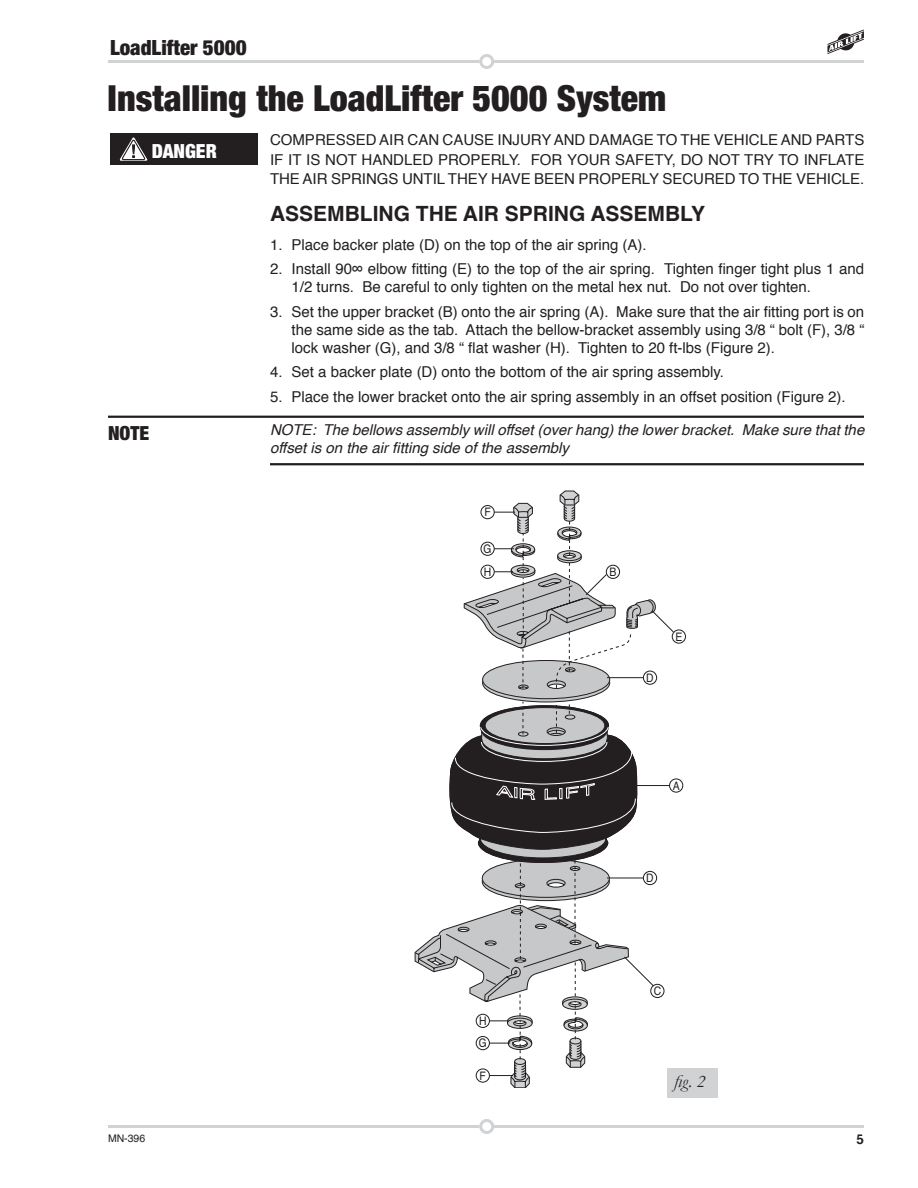
<style>
.page{position:relative;width:918px;height:1188px;background:#fff}
.page>*{position:absolute;margin:0;border:0;box-sizing:border-box;transform-origin:0 0}
.Section_Header{font:900 condensed 36px "Helvetica Neue";color:#231f20}
.section_subhead{font:700 21px "Helvetica";color:#231f20}
.t1{font:900 condensed 21px "Helvetica Neue";color:#231f20}
.Section_Header-2{font:900 condensed 19.5px "Helvetica Neue";color:#fff}
.Section_Header-3{font:900 condensed 19.5px "Helvetica Neue";color:#231f20}
.t2{font:italic 18px "Garamond";color:#231f20}
.Hanging_indent{font:15px/18px "Helvetica";color:#231f20}
.danger_text{font:15px/19.5px "Helvetica";color:#231f20;text-align:justify}
.note_text{font:italic 15px/18px "Helvetica";color:#231f20}
.t3{font:700 13.5px "Helvetica";color:#231f20}
.t4{font:11.7px "Helvetica";color:#231f20;scale:.89 1}
.t5{font:10.5px "Helvetica";color:#231f20}
</style>
<div class="page">
<hr style="left:493px;top:1125px;width:371px;height:3px;background:#d1d2d4">
<div style="left:479px;top:1119px;width:15px;height:15px;border:3px solid #d1d2d4;border-radius:50%"></div>
<hr style="left:108px;top:1125px;width:371px;height:3px;background:#d1d2d4">
<hr style="left:493px;top:60px;width:371px;height:3px;background:#d1d2d4">
<div style="left:479px;top:54px;width:15px;height:15px;border:3px solid #d1d2d4;border-radius:50%"></div>
<hr style="left:108px;top:60px;width:371px;height:3px;background:#d1d2d4">
<svg style="left:827px;top:29px;width:37px;height:25px"></svg>
<div style="left:110px;top:134px;width:148px;height:31px;background:#231f20"></div>
<svg style="left:119px;top:137px;width:29px;height:24px"></svg>
<div style="left:667px;top:1068px;width:51px;height:30px;background:#d1d2d4"></div>
<hr style="left:108px;top:416px;width:756px;height:2px;background:#231f20">
<hr style="left:270px;top:463px;width:594px;height:2px;background:#231f20">
<div style="left:672px;top:630px;width:14px;height:13px;border:1px solid #231f20;border-radius:50%"></div>
<svg style="left:489px;top:888px;width:176px;height:110px"></svg>
<svg style="left:415px;top:904px;width:214px;height:184px"></svg>
<svg style="left:449px;top:491px;width:234px;height:397px"></svg>
<h2 class="t1" style="left:110px;top:34px;width:138px">LoadLifter 5000</h2>
<p class="Section_Header" style="left:108px;top:76px;width:560px">Installing the LoadLifter 5000 System</p>
<p class="Section_Header-2" style="left:152px;top:139px;width:67px">DANGER</p>
<p class="danger_text" style="left:270px;top:131px;width:596px">COMPRESSED AIR CAN CAUSE INJURY AND DAMAGE TO THE VEHICLE AND PARTS IF IT IS NOT HANDLED PROPERLY. FOR YOUR SAFETY, DO NOT TRY TO INFLATE THE AIR SPRINGS UNTIL THEY HAVE BEEN PROPERLY SECURED TO THE VEHICLE.</p>
<p class="section_subhead" style="left:270px;top:196px;width:437px">ASSEMBLING THE AIR SPRING ASSEMBLY</p>
<p class="Hanging_indent" style="left:270px;top:236px;width:378px">1. Place backer plate (D) on the top of the air spring (A).</p>
<p class="Hanging_indent" style="left:292px;top:260px;width:574px;text-indent:-22px">2. Install 90∞ elbow fitting (E) to the top of the air spring. Tighten finger tight plus 1 and<br>1/2 turns. Be careful to only tighten on the metal hex nut. Do not over tighten.</p>
<p class="Hanging_indent" style="left:292px;top:303px;width:574px;text-align:justify;text-indent:-22px">3. Set the upper bracket (B) onto the air spring (A). Make sure that the air fitting port is on the same side as the tab. Attach the bellow-bracket assembly using 3/8 “ bolt (F), 3/8 “ lock washer (G), and 3/8 “ flat washer (H). Tighten to 20 ft-lbs (Figure 2).</p>
<p class="Hanging_indent" style="left:270px;top:363px;width:456px">4. Set a backer plate (D) onto the bottom of the air spring assembly.</p>
<p class="Hanging_indent" style="left:270px;top:388px;width:577px">5. Place the lower bracket onto the air spring assembly in an offset position (Figure 2).</p>
<p class="note_text" style="left:270px;top:421px;width:596px">NOTE: The bellows assembly will offset (over hang) the lower bracket. Make sure that the offset is on the air fitting side of the assembly</p>
<p class="Section_Header-3" style="left:108px;top:421px;width:43px">NOTE</p>
<p class="t4" style="left:484px;top:503px;width:9px">F</p>
<p class="t4" style="left:484px;top:563px;width:10px">H</p>
<p class="t4" style="left:479px;top:1012px;width:10px">H</p>
<p class="t4" style="left:480px;top:1067px;width:9px">F</p>
<p class="t4" style="left:609px;top:563px;width:9px">B</p>
<p class="t4" style="left:646px;top:669px;width:10px">D</p>
<p class="t4" style="left:675px;top:628px;width:9px">E</p>
<p class="t4" style="left:673px;top:777px;width:9px">A</p>
<p class="t4" style="left:646px;top:869px;width:10px">D</p>
<p class="t4" style="left:654px;top:982px;width:10px">C</p>
<p class="t2" style="left:674px;top:1069px;width:33px">fig. 2</p>
<p class="t5" style="left:108px;top:1130px;width:39px">MN-396</p>
<p class="t3" style="left:856px;top:1128px;width:9px">5</p>
</div>
